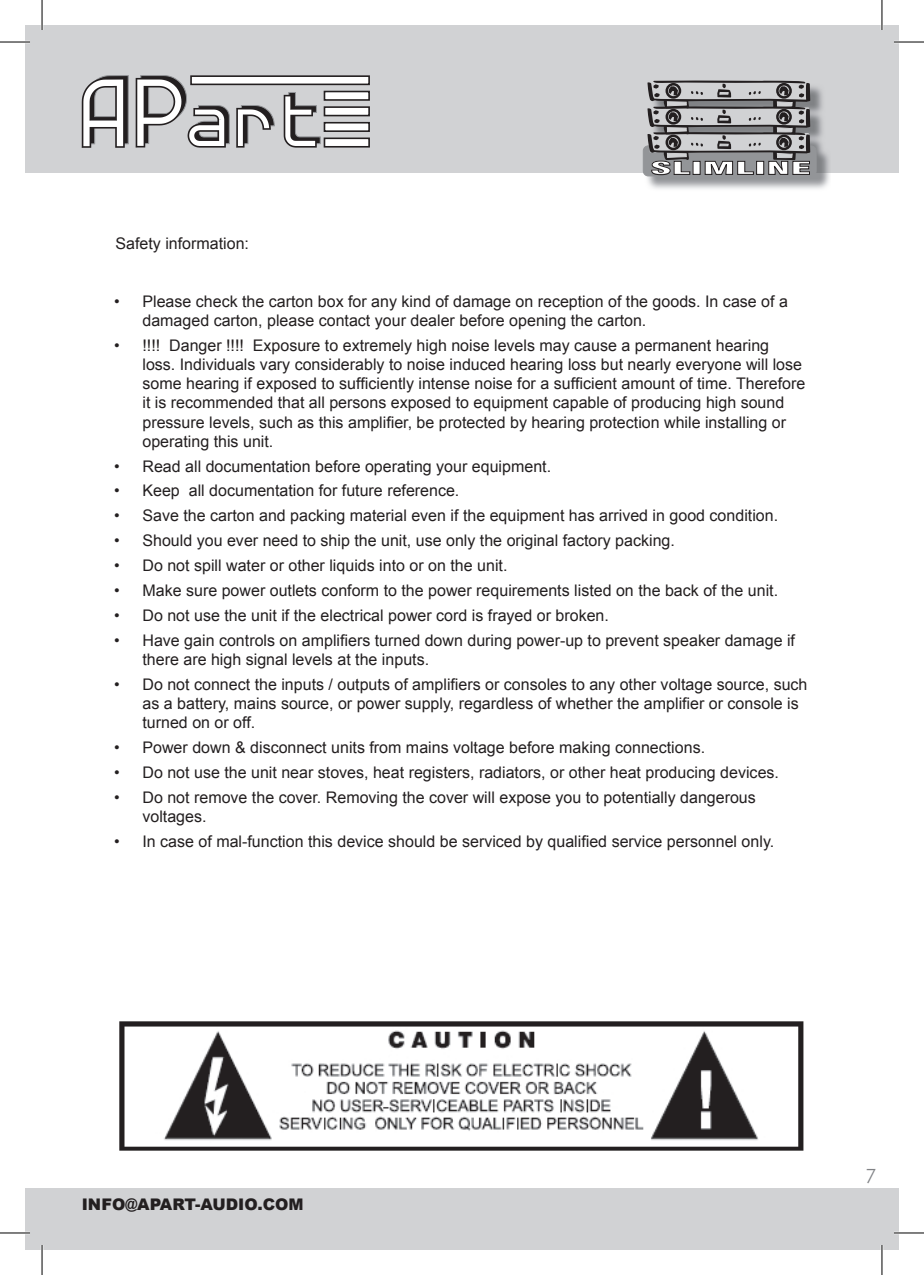
<style>
.page{position:relative;width:924px;height:1275px;background:#fff}
.page>*{position:absolute;margin:0;border:0;box-sizing:border-box;transform-origin:0 0}
.t1{font:300 20px "Futura BT";color:#808285}
.t2{font:900 condensed 17.4px "Swiss 721 BT";color:#fff;scale:2.35 1}
.t3{font:16px/19.2px "Arial";color:#231f20}
.t4{font:900 16px "Arial";color:#231f20}
</style>
<div class="page">
<div style="left:25px;top:25px;width:17px;height:147px;background:#d1d2d4"></div>
<div style="left:25px;top:1188px;width:17px;height:62px;background:#d1d2d4"></div>
<div style="left:42px;top:25px;width:856px;height:147px;background:#d1d2d4"></div>
<div style="left:42px;top:1188px;width:856px;height:62px;background:#d1d2d4"></div>
<svg style="left:82px;top:75px;width:46px;height:73px"></svg>
<svg style="left:136px;top:75px;width:93px;height:73px"></svg>
<svg style="left:236px;top:105px;width:38px;height:43px"></svg>
<svg style="left:283px;top:92px;width:37px;height:56px"></svg>
<div style="left:191px;top:76px;width:178px;height:8px;background:#fff"></div>
<div style="left:190px;top:75px;width:180px;height:10px;border:2px solid #231f20"></div>
<div style="left:324px;top:91px;width:45px;height:9px;background:#fff"></div>
<div style="left:323px;top:91px;width:47px;height:10px;border:2px solid #231f20"></div>
<div style="left:324px;top:138px;width:45px;height:9px;background:#fff"></div>
<div style="left:323px;top:137px;width:47px;height:11px;border:2px solid #231f20"></div>
<div style="left:324px;top:107px;width:45px;height:9px;background:#fff"></div>
<div style="left:323px;top:106px;width:47px;height:10px;border:2px solid #231f20"></div>
<div style="left:324px;top:123px;width:45px;height:8px;background:#fff"></div>
<div style="left:323px;top:122px;width:47px;height:10px;border:2px solid #231f20"></div>
<img style="left:646px;top:83px;width:184px;height:106px">
<div style="left:643px;top:146px;width:172px;height:30px;background:#939598;border-radius:5px"></div>
<div style="left:642px;top:146px;width:174px;height:30px;border:1px solid #939598;border-radius:5px"></div>
<svg style="left:647px;top:81px;width:162px;height:94px"></svg>
<img style="left:119px;top:1021px;width:685px;height:130px">
<hr style="left:0;top:41px;width:30px;height:2px;background:#fff">
<hr style="left:893px;top:41px;width:30px;height:2px;background:#fff">
<hr style="left:0;top:1231px;width:30px;height:3px;background:#fff">
<hr style="left:893px;top:1231px;width:30px;height:3px;background:#fff">
<hr style="left:41px;top:0;width:2px;height:30px;background:#fff">
<hr style="left:41px;top:1245px;width:2px;height:30px;background:#fff">
<hr style="left:880px;top:0;width:2px;height:30px;background:#fff">
<hr style="left:880px;top:1245px;width:2px;height:30px;background:#fff">
<hr style="left:0;top:42px;width:30px;height:1px;background:#000">
<hr style="left:893px;top:42px;width:30px;height:1px;background:#000">
<hr style="left:0;top:1232px;width:30px;height:1px;background:#000">
<hr style="left:893px;top:1232px;width:30px;height:1px;background:#000">
<hr style="left:42px;top:0;width:1px;height:30px;background:#000">
<hr style="left:42px;top:1245px;width:1px;height:30px;background:#000">
<hr style="left:881px;top:0;width:1px;height:30px;background:#000">
<hr style="left:881px;top:1245px;width:1px;height:30px;background:#000">
<p class="t3" style="left:115px;top:234px;width:135px">Safety information:</p>
<p class="t2" style="left:650px;top:158px;width:70px">SLIMLINE</p>
<p class="t3" style="left:142px;top:291px;width:646px;text-indent:-28px">• Please check the carton box for any kind of damage on reception of the goods. In case of a damaged carton, please contact your dealer before opening the carton.</p>
<p class="t3" style="left:142px;top:336px;width:664px;text-indent:-28px">• !!!! Danger !!!! Exposure to extremely high noise levels may cause a permanent hearing loss. Individuals vary considerably to noise induced hearing loss but nearly everyone will lose some hearing if exposed to sufficiently intense noise for a sufficient amount of time. Therefore it is recommended that all persons exposed to equipment capable of producing high sound pressure levels, such as this amplifier, be protected by hearing protection while installing or operating this unit.</p>
<p class="t3" style="left:114px;top:456px;width:438px">• Read all documentation before operating your equipment.</p>
<p class="t3" style="left:114px;top:481px;width:346px">• Keep all documentation for future reference.</p>
<p class="t3" style="left:114px;top:506px;width:665px">• Save the carton and packing material even if the equipment has arrived in good condition.</p>
<p class="t3" style="left:114px;top:531px;width:562px">• Should you ever need to ship the unit, use only the original factory packing.</p>
<p class="t3" style="left:114px;top:556px;width:394px">• Do not spill water or other liquids into or on the unit.</p>
<p class="t3" style="left:114px;top:581px;width:665px">• Make sure power outlets conform to the power requirements listed on the back of the unit.</p>
<p class="t3" style="left:114px;top:606px;width:496px">• Do not use the unit if the electrical power cord is frayed or broken.</p>
<p class="t3" style="left:142px;top:630px;width:653px;text-indent:-28px">• Have gain controls on amplifiers turned down during power-up to prevent speaker damage if there are high signal levels at the inputs.</p>
<p class="t3" style="left:142px;top:674px;width:666px;text-indent:-28px">• Do not connect the inputs / outputs of amplifiers or consoles to any other voltage source, such as a battery, mains source, or power supply, regardless of whether the amplifier or console is turned on or off.</p>
<p class="t3" style="left:114px;top:738px;width:592px">• Power down &amp; disconnect units from mains voltage before making connections.</p>
<p class="t3" style="left:114px;top:763px;width:666px">• Do not use the unit near stoves, heat registers, radiators, or other heat producing devices.</p>
<p class="t3" style="left:142px;top:787px;width:614px;text-indent:-28px">• Do not remove the cover. Removing the cover will expose you to potentially dangerous voltages.</p>
<p class="t3" style="left:114px;top:832px;width:661px">• In case of mal-function this device should be serviced by qualified service personnel only.</p>
<p class="t4" style="left:82px;top:1192px;width:223px">INFO@APART-AUDIO.COM</p>
<p class="t1" style="left:864px;top:1164px;width:13px">7</p>
</div>
